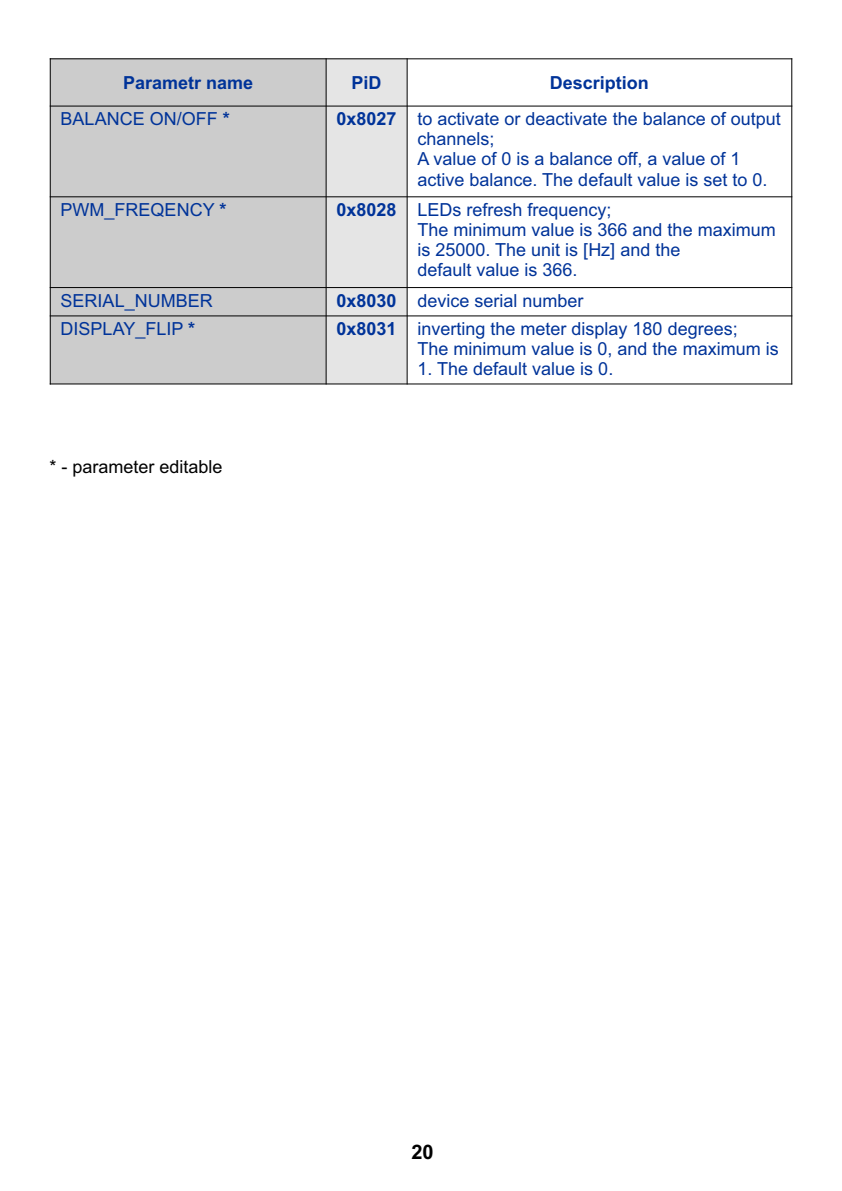
<style>
.page{position:relative;width:842px;height:1191px;background:#fff}
.page>*{position:absolute;margin:0;border:0;box-sizing:border-box;transform-origin:0 0}
.t1{font:700 20px "Arial";color:#000}
.t2{font:18px/20.2px "Arial";color:#039}
.t3{font:700 18px "Arial";color:#039}
.t4{font:18px "Arial";color:#000}
.s1{font-weight:700}
</style>
<div class="page">
<div style="left:50px;top:59px;width:276px;height:47px;background:#ccc"></div>
<div style="left:326px;top:59px;width:81px;height:47px;background:#e5e5e5"></div>
<div style="left:50px;top:106px;width:276px;height:91px;background:#ccc"></div>
<div style="left:326px;top:106px;width:81px;height:91px;background:#e5e5e5"></div>
<div style="left:50px;top:197px;width:276px;height:90px;background:#ccc"></div>
<div style="left:326px;top:197px;width:81px;height:90px;background:#e5e5e5"></div>
<div style="left:50px;top:287px;width:276px;height:29px;background:#ccc"></div>
<div style="left:326px;top:287px;width:81px;height:29px;background:#e5e5e5"></div>
<div style="left:50px;top:316px;width:276px;height:68px;background:#ccc"></div>
<div style="left:326px;top:316px;width:81px;height:68px;background:#e5e5e5"></div>
<hr style="left:50px;top:58px;width:1px;height:326px;background:#000">
<hr style="left:326px;top:58px;width:1px;height:326px;background:#000">
<hr style="left:407px;top:58px;width:1px;height:326px;background:#000">
<hr style="left:791px;top:58px;width:1px;height:326px;background:#000">
<hr style="left:50px;top:383px;width:742px;height:1px;background:#000">
<hr style="left:50px;top:315px;width:742px;height:1px;background:#000">
<hr style="left:50px;top:287px;width:742px;height:1px;background:#000">
<hr style="left:50px;top:196px;width:742px;height:1px;background:#000">
<hr style="left:50px;top:106px;width:742px;height:1px;background:#000">
<hr style="left:50px;top:58px;width:742px;height:1px;background:#000">
<p class="t3" style="left:123px;top:76px;width:132px">Parametr name</p>
<p class="t3" style="left:352px;top:76px;width:32px">PiD</p>
<p class="t3" style="left:550px;top:76px;width:101px">Description</p>
<p class="t2" style="left:61px;top:110px;width:171px">BALANCE ON/OFF <span class="s1">*</span></p>
<p class="t2" style="left:417px;top:110px;width:365px;text-indent:-81px"><span class="s1">0x8027</span> to activate or deactivate the balance of output channels;<br>A value of 0 is a balance off, a value of 1 active balance. The default value is set to 0.</p>
<p class="t2" style="left:61px;top:201px;width:167px">PWM_FREQENCY <span class="s1">*</span></p>
<p class="t2" style="left:417px;top:201px;width:360px;text-indent:-81px"><span class="s1">0x8028</span> LEDs refresh frequency;<br>The minimum value is 366 and the maximum is 25000. The unit is [Hz] and the<br>default value is 366.</p>
<p class="t2" style="left:61px;top:292px;width:154px">SERIAL_NUMBER</p>
<p class="t2" style="left:336px;top:292px;width:249px"><span class="s1">0x8030</span> device serial number</p>
<p class="t2" style="left:61px;top:320px;width:136px">DISPLAY_FLIP <span class="s1">*</span></p>
<p class="t2" style="left:417px;top:320px;width:363px;text-indent:-81px"><span class="s1">0x8031</span> inverting the meter display 180 degrees;<br>The minimum value is 0, and the maximum is</p>
<p class="t2" style="left:417px;top:360px;width:197px">1. The default value is 0.</p>
<p class="t4" style="left:49px;top:460px;width:175px">* - parameter editable</p>
<p class="t1" style="left:411px;top:1144px;width:24px">20</p>
</div>
